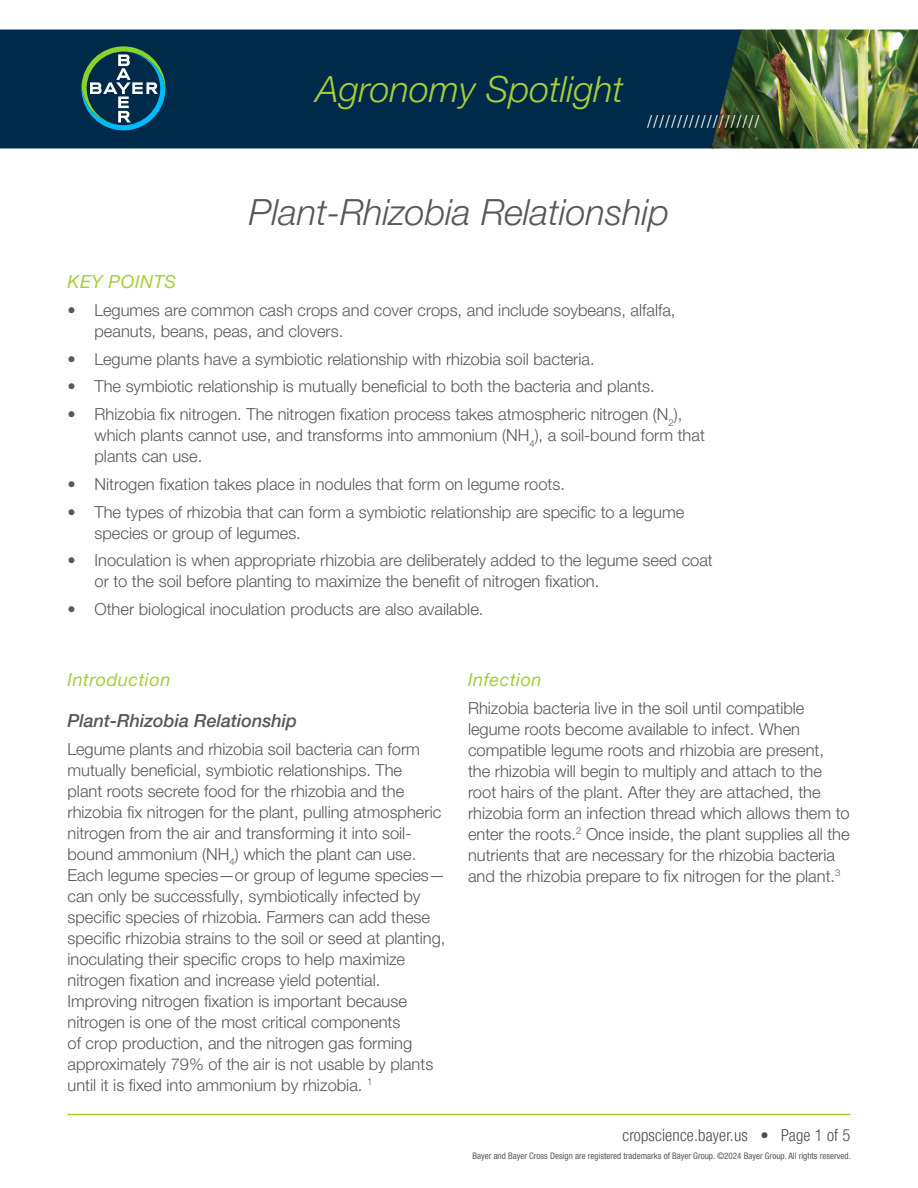
<style>
.page{position:relative;width:918px;height:1188px;background:#fff}
.page>*{position:absolute;margin:0;border:0;box-sizing:border-box;transform-origin:0 0}
.Title__Bayer{font:italic 300 36px "Helvetica Neue LTW1 G";color:#57585a}
.t1{font:italic 300 36px "Helvetica Neue LTW1 G";color:#a6ce39}
.Subhead__Bayer{font:italic 18px "Helvetica Neue LTW1 G";letter-spacing:.03em;color:#a6ce39}
.Universal_2nd_Level_Subhead{font:italic 500 18px "Helvetica Neue LTW1 G";color:#57585a}
.t2{font:18px "Minion Pro";color:#fff}
.Universal_Text{font:300 16.5px/21px "Helvetica Neue LTW1 G";color:#57585a}
.t3{font:300 condensed 16.5px "Helvetica Neue LTW1 G";letter-spacing:.01em;color:#4b4c4d}
.t4{font:condensed 9px "Helvetica Neue LTW1 G";color:#57585a}
</style>
<div class="page">
<div style="left:0;top:30px;width:711px;height:118px;background:#002a49"></div>
<svg style="left:81px;top:46px;width:84px;height:84px;background:#285d6a"></svg>
<img style="left:711px;top:30px;width:207px;height:118px">
<hr style="left:68px;top:1114px;width:782px;height:1px;background:#a6ce39">
<h1 class="t1" style="left:316px;top:67px;width:309px">Agronomy Spotlight</h1>
<p class="t2" style="left:647px;top:109px;width:115px">///////////////////</p>
<p class="Title__Bayer" style="left:249px;top:190px;width:422px">Plant-Rhizobia Relationship</p>
<p class="Subhead__Bayer" style="left:68px;top:271px;width:110px">KEY POINTS</p>
<p class="Universal_Text" style="left:94px;top:299px;width:583px;text-indent:-27px">• Legumes are common cash crops and cover crops, and include soybeans, alfalfa, peanuts, beans, peas, and clovers.</p>
<p class="Universal_Text" style="left:68px;top:348px;width:529px">• Legume plants have a symbiotic relationship with rhizobia soil bacteria.</p>
<p class="Universal_Text" style="left:68px;top:376px;width:589px">• The symbiotic relationship is mutually beneficial to both the bacteria and plants.</p>
<p class="Universal_Text" style="left:94px;top:404px;width:612px;text-indent:-27px">• Rhizobia fix nitrogen. The nitrogen fixation process takes atmospheric nitrogen (N<sub>2</sub>), which plants cannot use, and transforms into ammonium (NH<sub>4</sub>), a soil-bound form that plants can use.</p>
<p class="Universal_Text" style="left:68px;top:473px;width:499px">• Nitrogen fixation takes place in nodules that form on legume roots.</p>
<p class="Universal_Text" style="left:94px;top:501px;width:591px;text-indent:-27px">• The types of rhizobia that can form a symbiotic relationship are specific to a legume species or group of legumes.</p>
<p class="Universal_Text" style="left:94px;top:550px;width:620px;text-indent:-27px">• Inoculation is when appropriate rhizobia are deliberately added to the legume seed coat or to the soil before planting to maximize the benefit of nitrogen fixation.</p>
<p class="Universal_Text" style="left:68px;top:599px;width:418px">• Other biological inoculation products are also available.</p>
<p class="Subhead__Bayer" style="left:68px;top:668px;width:104px">Introduction</p>
<p class="Universal_2nd_Level_Subhead" style="left:68px;top:710px;width:231px">Plant-Rhizobia Relationship</p>
<p class="Universal_Text" style="left:68px;top:739px;width:380px">Legume plants and rhizobia soil bacteria can form mutually beneficial, symbiotic relationships. The<br>plant roots secrete food for the rhizobia and the rhizobia fix nitrogen for the plant, pulling atmospheric nitrogen from the air and transforming it into soil&shy;bound ammonium (NH<sub>4</sub>) which the plant can use.<br>Each legume species—or group of legume species— can only be successfully, symbiotically infected by specific species of rhizobia. Farmers can add these specific rhizobia strains to the soil or seed at planting, inoculating their specific crops to help maximize nitrogen fixation and increase yield potential.<br>Improving nitrogen fixation is important because nitrogen is one of the most critical components<br>of crop production, and the nitrogen gas forming approximately 79% of the air is not usable by plants until it is fixed into ammonium by rhizobia. <sup>1</sup></p>
<p class="Subhead__Bayer" style="left:468px;top:668px;width:75px">Infection</p>
<p class="Universal_Text" style="left:468px;top:697px;width:383px">Rhizobia bacteria live in the soil until compatible legume roots become available to infect. When compatible legume roots and rhizobia are present, the rhizobia will begin to multiply and attach to the root hairs of the plant. After they are attached, the rhizobia form an infection thread which allows them to enter the roots.<sup>2</sup> Once inside, the plant supplies all the nutrients that are necessary for the rhizobia bacteria and the rhizobia prepare to fix nitrogen for the plant.<sup>3</sup></p>
<p class="t3" style="left:623px;top:1126px;width:229px">cropscience.bayer.us • Page 1 of 5</p>
<p class="t4" style="left:473px;top:1150px;width:380px">Bayer and Bayer Cross Design are registered trademarks of Bayer Group. ©2024 Bayer Group. All rights reserved.</p>
</div>
